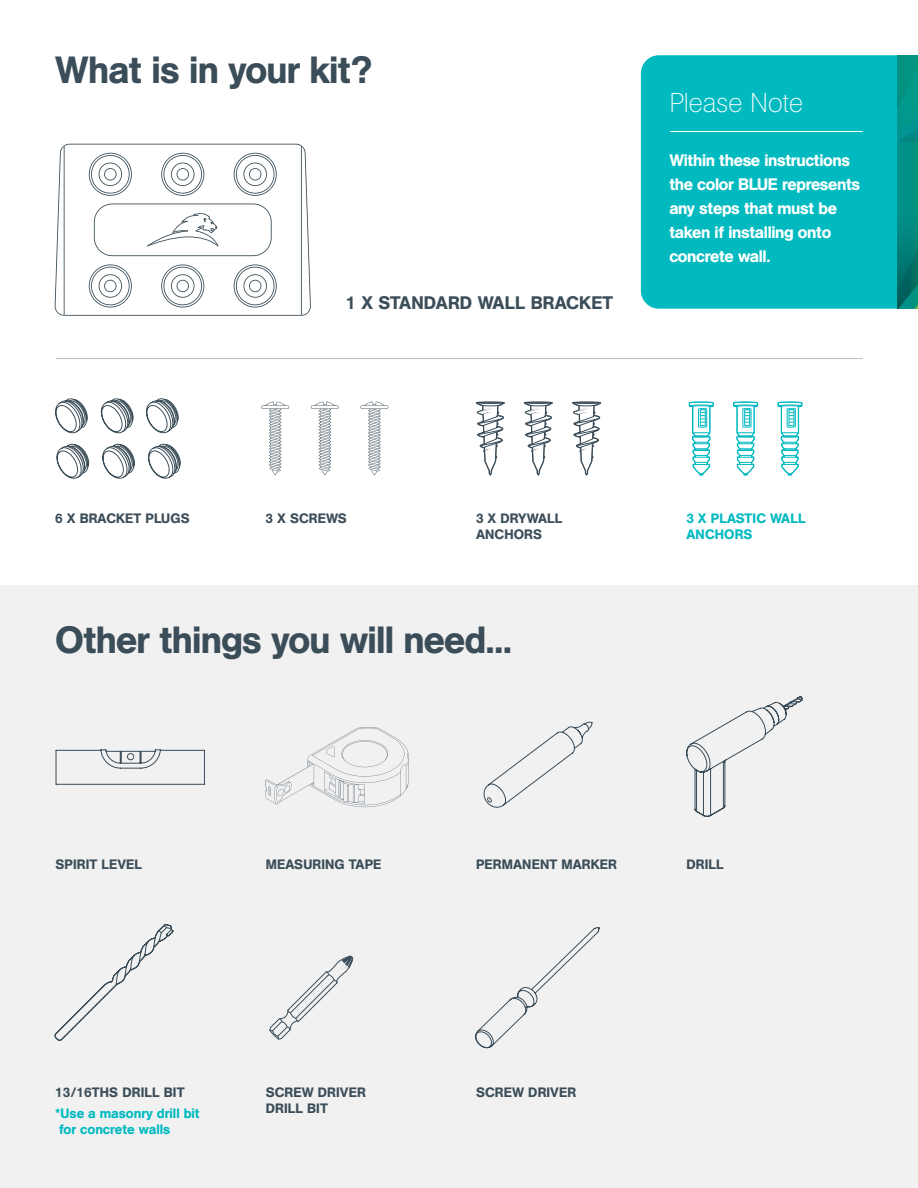
<style>
.page{position:relative;width:918px;height:1188px;background:#fff}
.page>*{position:absolute;margin:0;border:0;box-sizing:border-box;transform-origin:0 0}
.t1{font:500 37.5px "AG Book Pro";letter-spacing:-.02em;color:#3b4d58}
.t2{font:200 27px "AG Book Pro";letter-spacing:-.01em;color:#fff}
.t3{font:500 18px "AG Book Pro";letter-spacing:.01em;color:#3b4d58}
.t4{font:500 16.5px/24px "AG Book Pro";letter-spacing:-.02em;color:#fff}
.t5{font:500 13.5px/16.2px "AG Book Pro";letter-spacing:.01em;color:#3b4d58}
.t6{font:500 13.5px/16.2px "AG Book Pro";color:#00bac0}
</style>
<div class="page">
<div style="left:641px;top:55px;width:256px;height:254px;background:#00bac0"></div>
<img style="left:897px;top:55px;width:21px;height:254px">
<svg style="left:55px;top:144px;width:256px;height:172px"></svg>
<svg style="left:161px;top:153px;width:43px;height:43px"></svg>
<svg style="left:234px;top:153px;width:43px;height:43px"></svg>
<svg style="left:89px;top:153px;width:43px;height:43px"></svg>
<svg style="left:161px;top:264px;width:43px;height:44px"></svg>
<svg style="left:234px;top:264px;width:43px;height:44px"></svg>
<svg style="left:89px;top:264px;width:43px;height:44px"></svg>
<svg style="left:64px;top:146px;width:1px;height:169px"></svg>
<svg style="left:301px;top:146px;width:1px;height:169px"></svg>
<svg style="left:94px;top:204px;width:178px;height:52px"></svg>
<svg style="left:261px;top:402px;width:28px;height:73px"></svg>
<svg style="left:311px;top:402px;width:28px;height:73px"></svg>
<svg style="left:360px;top:402px;width:28px;height:73px"></svg>
<div style="left:0;top:585px;width:918px;height:603px;background:#f1f1f2"></div>
<svg style="left:266px;top:727px;width:142px;height:80px"></svg>
<svg style="left:55px;top:398px;width:33px;height:35px"></svg>
<svg style="left:101px;top:398px;width:33px;height:35px"></svg>
<svg style="left:146px;top:398px;width:33px;height:35px"></svg>
<svg style="left:56px;top:444px;width:33px;height:35px"></svg>
<svg style="left:102px;top:444px;width:33px;height:35px"></svg>
<svg style="left:476px;top:401px;width:29px;height:75px"></svg>
<svg style="left:524px;top:401px;width:29px;height:75px"></svg>
<svg style="left:572px;top:401px;width:30px;height:75px"></svg>
<svg style="left:689px;top:401px;width:25px;height:75px"></svg>
<svg style="left:733px;top:401px;width:25px;height:75px"></svg>
<svg style="left:777px;top:401px;width:26px;height:75px"></svg>
<svg style="left:475px;top:927px;width:125px;height:121px"></svg>
<svg style="left:686px;top:696px;width:117px;height:121px"></svg>
<svg style="left:54px;top:923px;width:120px;height:118px"></svg>
<svg style="left:55px;top:749px;width:150px;height:36px"></svg>
<svg style="left:483px;top:721px;width:110px;height:87px"></svg>
<hr style="left:670px;top:131px;width:193px;height:1px;background:#fff">
<svg style="left:269px;top:956px;width:85px;height:84px"></svg>
<hr style="left:56px;top:358px;width:807px;height:1px;background:#bcbec0">
<svg style="left:148px;top:444px;width:33px;height:35px"></svg>
<h1 class="t1" style="left:55px;top:46px;width:319px">What is in your kit?</h1>
<h3 class="t3" style="left:346px;top:291px;width:268px">1 X STANDARD WALL BRACKET</h3>
<h2 class="t2" style="left:669px;top:85px;width:136px">Please Note</h2>
<p class="t4" style="left:669px;top:148px;width:192px">Within these instructions the color BLUE represents any steps that must be taken if installing onto concrete wall.</p>
<p class="t5" style="left:55px;top:510px;width:136px">6 X BRACKET PLUGS</p>
<p class="t5" style="left:266px;top:510px;width:83px">3 X SCREWS</p>
<p class="t5" style="left:476px;top:510px;width:88px">3 X DRYWALL<br>ANCHORS</p>
<p class="t6" style="left:686px;top:510px;width:121px">3 X PLASTIC WALL<br>ANCHORS</p>
<h1 class="t1" style="left:55px;top:616px;width:458px">Other things you will need...</h1>
<p class="t5" style="left:55px;top:856px;width:88px">SPIRIT LEVEL</p>
<p class="t5" style="left:266px;top:856px;width:117px">MEASURING TAPE</p>
<p class="t5" style="left:476px;top:856px;width:142px">PERMANENT MARKER</p>
<p class="t5" style="left:686px;top:856px;width:39px">DRILL</p>
<p class="t5" style="left:55px;top:1084px;width:131px">13/16THS DRILL BIT</p>
<p class="t6" style="left:55px;top:1105px;width:146px">*Use a masonry drill bit for concrete walls</p>
<p class="t5" style="left:266px;top:1084px;width:102px">SCREW DRIVER<br>DRILL BIT</p>
<p class="t5" style="left:476px;top:1084px;width:102px">SCREW DRIVER</p>
</div>
